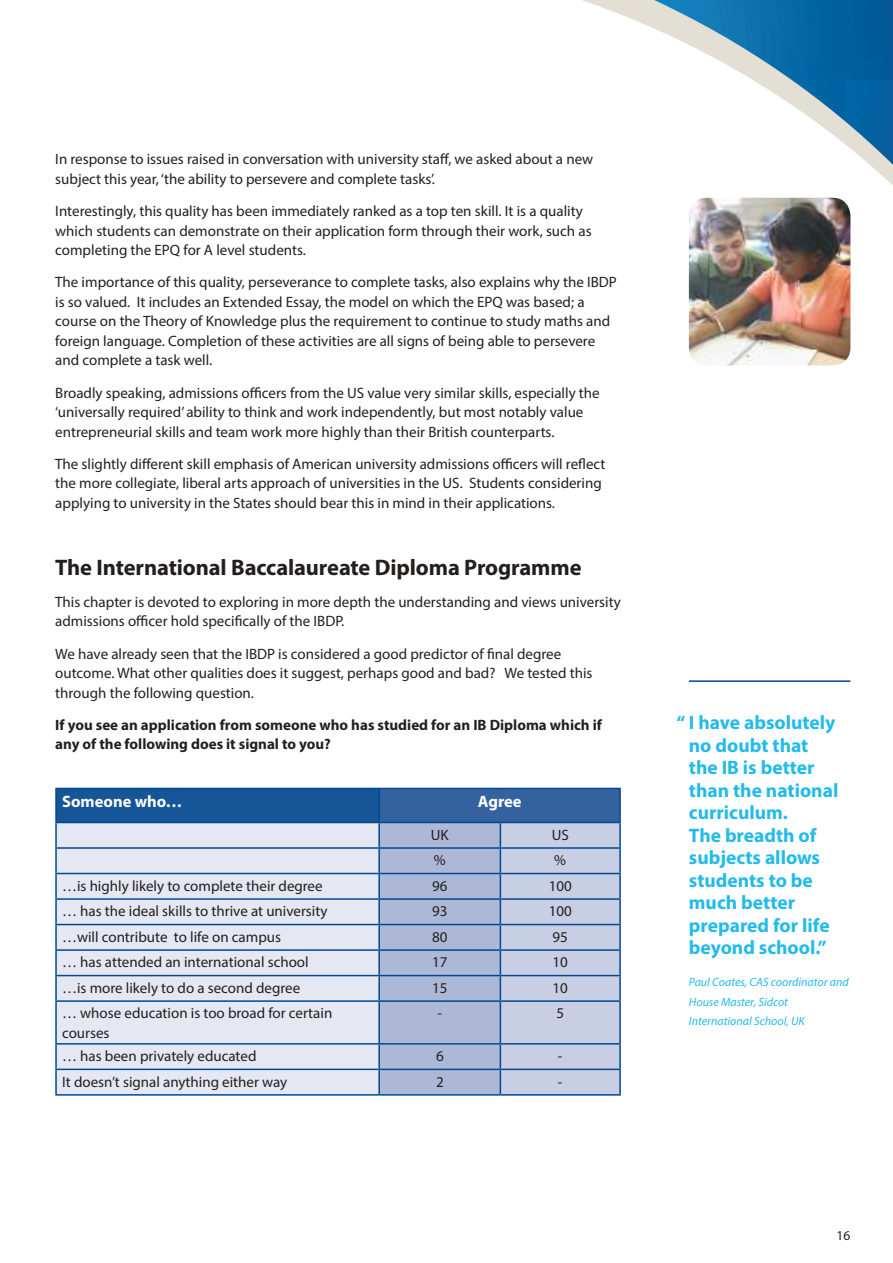
<style>
.page{position:relative;width:893px;height:1263px;background:#fff}
.page>*{position:absolute;margin:0;border:0;box-sizing:border-box;transform-origin:0 0}
.t1{font:700 22.5px "Myriad Pro";letter-spacing:-.005em;color:#241f1f}
.t2{font:700 19.5px/22.5px "Myriad Pro";color:#23baec}
.t3{font:700 16.5px "Myriad Pro";color:#fff}
.t4{font:15px/19.5px "Myriad Pro";color:#241f1f}
.t5{font:700 15px/19.5px "Myriad Pro";color:#241f1f}
.t6{font:13.5px "Myriad Pro";color:#241f1f}
.t7{font:italic 12px/19.5px "Myriad Pro";color:#23baec}
</style>
<div class="page">
<svg style="left:582px;top:0;width:311px;height:314px"></svg>
<svg style="left:654px;top:0;width:239px;height:165px"></svg>
<div style="left:56px;top:788px;width:323px;height:34px;background:#165597"></div>
<div style="left:379px;top:788px;width:241px;height:34px;background:#34629f"></div>
<div style="left:57px;top:823px;width:321px;height:271px;background:#e5e7f2"></div>
<hr style="left:55px;top:789px;width:2px;height:33px;background:#004990">
<hr style="left:55px;top:788px;width:324px;height:1px;background:#004990">
<hr style="left:55px;top:822px;width:324px;height:1px;background:#004990">
<hr style="left:378px;top:789px;width:2px;height:33px;background:#004990">
<hr style="left:379px;top:788px;width:121px;height:1px;background:#004990">
<hr style="left:500px;top:788px;width:121px;height:1px;background:#004990">
<hr style="left:619px;top:789px;width:2px;height:33px;background:#004990">
<hr style="left:500px;top:822px;width:121px;height:1px;background:#004990">
<hr style="left:55px;top:823px;width:2px;height:24px;background:#004990">
<hr style="left:55px;top:849px;width:2px;height:24px;background:#004990">
<hr style="left:55px;top:874px;width:2px;height:24px;background:#004990">
<hr style="left:55px;top:900px;width:2px;height:24px;background:#004990">
<hr style="left:55px;top:925px;width:2px;height:24px;background:#004990">
<hr style="left:55px;top:951px;width:2px;height:24px;background:#004990">
<hr style="left:55px;top:976px;width:2px;height:24px;background:#004990">
<hr style="left:55px;top:1002px;width:2px;height:41px;background:#004990">
<hr style="left:55px;top:1044px;width:2px;height:24px;background:#004990">
<hr style="left:55px;top:1070px;width:2px;height:24px;background:#004990">
<hr style="left:55px;top:847px;width:324px;height:2px;background:#004990">
<hr style="left:55px;top:873px;width:324px;height:1px;background:#004990">
<hr style="left:55px;top:898px;width:324px;height:2px;background:#004990">
<hr style="left:55px;top:924px;width:324px;height:1px;background:#004990">
<hr style="left:55px;top:949px;width:324px;height:2px;background:#004990">
<hr style="left:55px;top:975px;width:324px;height:1px;background:#004990">
<hr style="left:55px;top:1000px;width:324px;height:2px;background:#004990">
<hr style="left:55px;top:1043px;width:324px;height:1px;background:#004990">
<hr style="left:55px;top:1068px;width:324px;height:2px;background:#004990">
<hr style="left:55px;top:1094px;width:324px;height:1px;background:#004990">
<hr style="left:378px;top:823px;width:2px;height:24px;background:#004990">
<hr style="left:378px;top:849px;width:2px;height:24px;background:#004990">
<hr style="left:378px;top:874px;width:2px;height:24px;background:#004990">
<hr style="left:378px;top:900px;width:2px;height:24px;background:#004990">
<hr style="left:378px;top:925px;width:2px;height:24px;background:#004990">
<hr style="left:378px;top:951px;width:2px;height:24px;background:#004990">
<hr style="left:378px;top:976px;width:2px;height:24px;background:#004990">
<hr style="left:378px;top:1002px;width:2px;height:41px;background:#004990">
<hr style="left:378px;top:1044px;width:2px;height:24px;background:#004990">
<hr style="left:378px;top:1070px;width:2px;height:24px;background:#004990">
<svg style="left:379px;top:822px;width:240px;height:273px;background:#b1bcd9"></svg>
<hr style="left:619px;top:823px;width:2px;height:24px;background:#004990">
<hr style="left:619px;top:849px;width:2px;height:24px;background:#004990">
<hr style="left:619px;top:874px;width:2px;height:24px;background:#004990">
<hr style="left:619px;top:900px;width:2px;height:24px;background:#004990">
<hr style="left:619px;top:925px;width:2px;height:24px;background:#004990">
<hr style="left:619px;top:951px;width:2px;height:24px;background:#004990">
<hr style="left:619px;top:976px;width:2px;height:24px;background:#004990">
<hr style="left:619px;top:1002px;width:2px;height:41px;background:#004990">
<hr style="left:619px;top:1044px;width:2px;height:24px;background:#004990">
<hr style="left:619px;top:1070px;width:2px;height:24px;background:#004990">
<hr style="left:500px;top:847px;width:121px;height:2px;background:#004990">
<hr style="left:500px;top:873px;width:121px;height:1px;background:#004990">
<hr style="left:500px;top:898px;width:121px;height:2px;background:#004990">
<hr style="left:500px;top:924px;width:121px;height:1px;background:#004990">
<hr style="left:500px;top:949px;width:121px;height:2px;background:#004990">
<hr style="left:500px;top:975px;width:121px;height:1px;background:#004990">
<hr style="left:500px;top:1000px;width:121px;height:2px;background:#004990">
<hr style="left:500px;top:1043px;width:121px;height:1px;background:#004990">
<hr style="left:500px;top:1068px;width:121px;height:2px;background:#004990">
<hr style="left:500px;top:1094px;width:121px;height:1px;background:#004990">
<img style="left:689px;top:198px;width:161px;height:167px">
<hr style="left:689px;top:680px;width:161px;height:2px;background:#004990">
<p class="t4" style="left:55px;top:149px;width:539px">In response to issues raised in conversation with university staff, we asked about a new subject this year, ‘the ability to persevere and complete tasks’.</p>
<p class="t4" style="left:55px;top:201px;width:538px">Interestingly, this quality has been immediately ranked as a top ten skill. It is a quality which students can demonstrate on their application form through their work, such as completing the EPQ for A level students.</p>
<p class="t4" style="left:55px;top:272px;width:563px">The importance of this quality, perseverance to complete tasks, also explains why the IBDP is so valued. It includes an Extended Essay, the model on which the EPQ was based; a course on the Theory of Knowledge plus the requirement to continue to study maths and foreign language. Completion of these activities are all signs of being able to persevere and complete a task well.</p>
<p class="t4" style="left:55px;top:383px;width:546px">Broadly speaking, admissions officers from the US value very similar skills, especially the ‘universally required’ ability to think and work independently, but most notably value entrepreneurial skills and team work more highly than their British counterparts.</p>
<p class="t4" style="left:55px;top:454px;width:552px">The slightly different skill emphasis of American university admissions officers will reflect the more collegiate, liberal arts approach of universities in the US. Students considering applying to university in the States should bear this in mind in their applications.</p>
<h1 class="t1" style="left:55px;top:552px;width:528px">The International Baccalaureate Diploma Programme</h1>
<p class="t4" style="left:55px;top:592px;width:567px">This chapter is devoted to exploring in more depth the understanding and views university admissions officer hold specifically of the IBDP.</p>
<p class="t4" style="left:55px;top:644px;width:539px">We have already seen that the IBDP is considered a good predictor of final degree outcome. What other qualities does it suggest, perhaps good and bad? We tested this through the following question.</p>
<p class="t5" style="left:55px;top:715px;width:548px">If you see an application from someone who has studied for an IB Diploma which if any of the following does it signal to you?</p>
<p class="t3" style="left:62px;top:790px;width:122px">Someone who…</p>
<p class="t3" style="left:478px;top:790px;width:45px">Agree</p>
<p class="t4" style="left:431px;top:825px;width:19px">UK</p>
<p class="t4" style="left:552px;top:825px;width:19px">US</p>
<p class="t4" style="left:434px;top:850px;width:13px">%</p>
<p class="t4" style="left:554px;top:850px;width:13px">%</p>
<p class="t4" style="left:62px;top:876px;width:262px">…is highly likely to complete their degree</p>
<p class="t4" style="left:432px;top:876px;width:17px">96</p>
<p class="t4" style="left:549px;top:876px;width:25px">100</p>
<p class="t4" style="left:62px;top:901px;width:267px">… has the ideal skills to thrive at university</p>
<p class="t4" style="left:432px;top:901px;width:17px">93</p>
<p class="t4" style="left:549px;top:901px;width:25px">100</p>
<p class="t4" style="left:62px;top:927px;width:221px">…will contribute to life on campus</p>
<p class="t4" style="left:432px;top:927px;width:17px">80</p>
<p class="t4" style="left:553px;top:927px;width:17px">95</p>
<p class="t4" style="left:62px;top:952px;width:248px">… has attended an international school</p>
<p class="t4" style="left:432px;top:952px;width:17px">17</p>
<p class="t4" style="left:553px;top:952px;width:17px">10</p>
<p class="t4" style="left:62px;top:978px;width:240px">…is more likely to do a second degree</p>
<p class="t4" style="left:432px;top:978px;width:17px">15</p>
<p class="t4" style="left:553px;top:978px;width:17px">10</p>
<p class="t4" style="left:62px;top:1003px;width:272px">… whose education is too broad for certain courses</p>
<p class="t4" style="left:438px;top:1003px;width:6px">-</p>
<p class="t4" style="left:556px;top:1003px;width:9px">5</p>
<p class="t4" style="left:62px;top:1046px;width:196px">… has been privately educated</p>
<p class="t4" style="left:436px;top:1046px;width:9px">6</p>
<p class="t4" style="left:558px;top:1046px;width:6px">-</p>
<p class="t4" style="left:62px;top:1071px;width:227px">It doesn’t signal anything either way</p>
<p class="t4" style="left:436px;top:1071px;width:9px">2</p>
<p class="t4" style="left:558px;top:1071px;width:6px">-</p>
<h2 class="t2" style="left:689px;top:711px;width:151px;text-indent:-12px">“ I have absolutely no doubt that the IB is better than the national curriculum.<br>The breadth of subjects allows students to be much better prepared for life beyond school.”</h2>
<p class="t7" style="left:689px;top:972px;width:161px">Paul Coates, CAS coordinator and<br>House Master, Sidcot<br>International School, UK</p>
<p class="t6" style="left:837px;top:1227px;width:15px">16</p>
</div>
